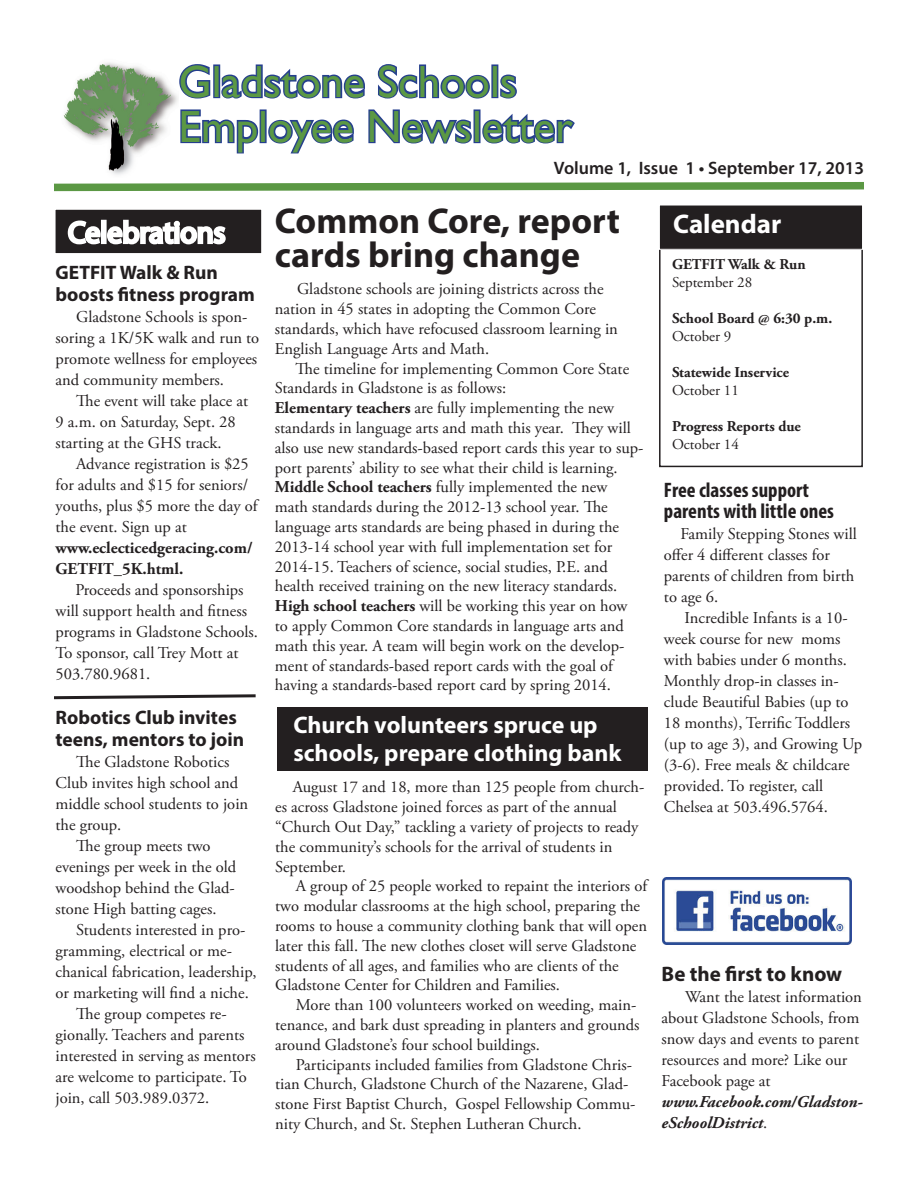
<style>
.page{position:relative;width:918px;height:1188px;background:#fff}
.page>*{position:absolute;margin:0;border:0;box-sizing:border-box;transform-origin:0 0}
.t1{font:45px/45px "Gill Sans";color:#5b9844}
.t2{font:700 36px/34.5px "Myriad Pro";color:#231f20}
.t3{font:700 27px "Myriad Pro";color:#fff}
.t4{font:700 24px/28.8px "Myriad Pro";color:#fff}
.t5{font:700 condensed 21px "Myriad Pro";color:#231f20}
.t6{font:700 21px "Myriad Pro";color:#231f20}
.t7{font:700 19.5px/22.5px "Myriad Pro";color:#231f20}
.t8{font:600 18px "Myriad Pro";color:#231f20}
.t9{font:16.5px/19.8px "Adobe Garamond Pro";color:#231f20}
.t10{font:italic 700 16.5px/21px "Adobe Garamond Pro";color:#231f20}
.t11{font:700 15px/18px "Adobe Garamond Pro";color:#231f20}
.t12{font:15px "Adobe Garamond Pro";color:#231f20}
.s1{font-weight:700}
.s2{font-weight:400}
.s3{font-weight:400;font-style:normal}
</style>
<div class="page">
<svg style="left:179px;top:64px;width:32px;height:35px"></svg>
<div style="left:213px;top:64px;width:7px;height:34px;border:3px solid #253f8e"></div>
<svg style="left:219px;top:64px;width:146px;height:35px"></svg>
<svg style="left:377px;top:64px;width:115px;height:35px"></svg>
<div style="left:491px;top:64px;width:7px;height:34px;border:3px solid #253f8e"></div>
<svg style="left:498px;top:73px;width:19px;height:26px"></svg>
<svg style="left:180px;top:109px;width:80px;height:45px"></svg>
<div style="left:260px;top:109px;width:7px;height:34px;border:3px solid #253f8e"></div>
<svg style="left:268px;top:119px;width:86px;height:35px"></svg>
<svg style="left:368px;top:109px;width:106px;height:35px"></svg>
<div style="left:474px;top:109px;width:7px;height:34px;border:3px solid #253f8e"></div>
<svg style="left:480px;top:110px;width:95px;height:34px"></svg>
<svg style="left:54px;top:182px;width:810px;height:10px"></svg>
<div style="left:659px;top:209px;width:204px;height:258px;border:2px solid #231f20"></div>
<div style="left:659px;top:205px;width:204px;height:44px;background:#231f20"></div>
<div style="left:659px;top:205px;width:204px;height:45px;border:1px solid #fff"></div>
<div style="left:277px;top:707px;width:371px;height:64px;background:#231f20"></div>
<div style="left:55px;top:209px;width:207px;height:45px;background:#231f20"></div>
<div style="left:55px;top:209px;width:207px;height:45px;border:1px solid #fff"></div>
<svg style="left:66px;top:219px;width:161px;height:35px"></svg>
<svg style="left:54px;top:694px;width:202px;height:6px"></svg>
<img style="left:63px;top:62px;width:115px;height:113px">
<img style="left:662px;top:878px;width:189px;height:67px">
<p class="t1" style="left:178px;top:59px;width:396px">Gladstone Schools<br>Employee Newsletter</p>
<p class="t7" style="left:56px;top:260px;width:201px">GETFIT Walk &amp; Run boosts fitness program</p>
<p class="t9" style="left:56px;top:307px;width:205px;line-height:21px;text-indent:21px">Gladstone Schools is spon&shy;soring a 1K/5K walk and run to promote wellness for employees and community members.</p>
<p class="t9" style="left:56px;top:391px;width:194px;line-height:21px;text-indent:21px">The event will take place at<br>9 a.m. on Saturday, Sept. 28 starting at the GHS track.</p>
<p class="t9" style="left:56px;top:454px;width:204px;line-height:21px;text-indent:21px">Advance registration is $25 for adults and $15 for seniors/ youths, plus $5 more the day of the event. Sign up at <span class="s1">www.eclecticedgeracing.com/<br>GETFIT_5K.html.</span></p>
<p class="t9" style="left:56px;top:580px;width:204px;line-height:21px;text-indent:20px">Proceeds and sponsorships will support health and fitness programs in Gladstone Schools.<br>To sponsor, call Trey Mott at<br>503.780.9681.</p>
<p class="t7" style="left:56px;top:705px;width:190px">Robotics Club invites teens, mentors to join</p>
<p class="t9" style="left:76px;top:753px;width:155px">The Gladstone Robotics</p>
<p class="t9" style="left:56px;top:774px;width:184px">Club invites high school and</p>
<p class="t9" style="left:56px;top:795px;width:194px">middle school students to join</p>
<p class="t9" style="left:56px;top:816px;width:67px">the group.</p>
<p class="t9" style="left:76px;top:837px;width:136px">The group meets two</p>
<p class="t9" style="left:56px;top:858px;width:182px">evenings per week in the old</p>
<p class="t9" style="left:56px;top:879px;width:181px">woodshop behind the Glad-</p>
<p class="t9" style="left:56px;top:900px;width:163px">stone High batting cages.</p>
<p class="t9" style="left:56px;top:920px;width:203px;line-height:21px;text-indent:21px">Students interested in pro&shy;gramming, electrical or me&shy;chanical fabrication, leadership, or marketing will find a niche.</p>
<p class="t9" style="left:56px;top:1004px;width:202px;line-height:21px;text-indent:21px">The group competes re&shy;gionally. Teachers and parents interested in serving as mentors are welcome to participate. To join, call 503.989.0372.</p>
<p class="t8" style="left:554px;top:157px;width:312px">Volume 1, Issue 1 • September 17, 2013</p>
<p class="t2" style="left:275px;top:202px;width:346px">Common Core, report cards bring change</p>
<p class="t9" style="left:297px;top:280px;width:308px">Gladstone schools are joining districts across the</p>
<p class="t9" style="left:275px;top:300px;width:322px">nation in 45 states in adopting the Common Core</p>
<p class="t9" style="left:275px;top:319px;width:345px">standards, which have refocused classroom learning in<br>English Language Arts and Math.</p>
<p class="t9" style="left:275px;top:359px;width:356px;text-indent:21px">The timeline for implementing Common Core State<br>Standards in Gladstone is as follows:</p>
<p class="t9" style="left:275px;top:399px;width:370px"><span class="s1">Elementary teachers</span> are fully implementing the new standards in language arts and math this year. They will also use new standards-based report cards this year to sup&shy;port parents’ ability to see what their child is learning.</p>
<p class="t9" style="left:275px;top:478px;width:346px"><span class="s1">Middle School teachers</span> fully implemented the new math standards during the 2012-13 school year. The language arts standards are being phased in during the 2013-14 school year with full implementation set for 2014-15. Teachers of science, social studies, P.E. and health received training on the new literacy standards.</p>
<p class="t9" style="left:275px;top:597px;width:354px"><span class="s1">High school teachers</span> will be working this year on how to apply Common Core standards in language arts and math this year. A team will begin work on the develop&shy;ment of standards-based report cards with the goal of having a standards-based report card by spring 2014.</p>
<p class="t4" style="left:293px;top:709px;width:330px">Church volunteers spruce up schools, prepare clothing bank</p>
<p class="t9" style="left:275px;top:778px;width:371px;text-indent:18px">August 17 and 18, more than 125 people from church&shy;es across Gladstone joined forces as part of the annual “Church Out Day,” tackling a variety of projects to ready the community’s schools for the arrival of students in September.</p>
<p class="t9" style="left:275px;top:877px;width:373px;text-indent:21px">A group of 25 people worked to repaint the interiors of two modular classrooms at the high school, preparing the rooms to house a community clothing bank that will open later this fall. The new clothes closet will serve Gladstone students of all ages, and families who are clients of the Gladstone Center for Children and Families.</p>
<p class="t9" style="left:275px;top:996px;width:366px;text-indent:21px">More than 100 volunteers worked on weeding, main&shy;tenance, and bark dust spreading in planters and grounds around Gladstone’s four school buildings.</p>
<p class="t9" style="left:275px;top:1055px;width:362px;text-indent:21px">Participants included families from Gladstone Chris&shy;tian Church, Gladstone Church of the Nazarene, Glad&shy;stone First Baptist Church, Gospel Fellowship Commu&shy;nity Church, and St. Stephen Lutheran Church.</p>
<p class="t3" style="left:673px;top:207px;width:110px">Calendar</p>
<p class="t11" style="left:672px;top:256px;width:135px">GETFIT Walk &amp; Run<br><span class="s2">September 28</span></p>
<p class="t11" style="left:672px;top:310px;width:162px">School Board @ 6:30 p.m.</p>
<p class="t12" style="left:672px;top:327px;width:61px">October 9</p>
<p class="t11" style="left:672px;top:364px;width:119px">Statewide Inservice<br><span class="s2">October 11</span></p>
<p class="t11" style="left:672px;top:418px;width:130px">Progress Reports due<br><span class="s2">October 14</span></p>
<p class="t5" style="left:664px;top:477px;width:147px">Free classes support</p>
<p class="t5" style="left:664px;top:498px;width:172px">parents with little ones</p>
<p class="t9" style="left:680px;top:525px;width:178px">Family Stepping Stones will</p>
<p class="t9" style="left:664px;top:546px;width:168px">offer 4 different classes for</p>
<p class="t9" style="left:664px;top:567px;width:192px">parents of children from birth</p>
<p class="t9" style="left:664px;top:588px;width:56px">to age 6.</p>
<p class="t9" style="left:685px;top:609px;width:165px">Incredible Infants is a 10-</p>
<p class="t9" style="left:664px;top:630px;width:178px">week course for new moms</p>
<p class="t9" style="left:664px;top:651px;width:184px">with babies under 6 months.</p>
<p class="t9" style="left:664px;top:672px;width:176px">Monthly drop-in classes in-</p>
<p class="t9" style="left:664px;top:693px;width:186px">clude Beautiful Babies (up to</p>
<p class="t9" style="left:664px;top:714px;width:188px">18 months), Terrific Toddlers</p>
<p class="t9" style="left:664px;top:735px;width:200px">(up to age 3), and Growing Up</p>
<p class="t9" style="left:664px;top:756px;width:187px">(3-6). Free meals &amp; childcare</p>
<p class="t9" style="left:664px;top:777px;width:161px">provided. To register, call</p>
<p class="t9" style="left:664px;top:798px;width:165px">Chelsea at 503.496.5764.</p>
<p class="t6" style="left:662px;top:960px;width:182px">Be the first to know</p>
<p class="t9" style="left:662px;top:987px;width:202px;line-height:21px;text-indent:24px">Want the latest information about Gladstone Schools, from snow days and events to parent resources and more? Like our<br>Facebook page at</p>
<p class="t10" style="left:662px;top:1091px;width:203px">www.Facebook.com/Gladston&shy;eSchoolDistrict<span class="s3">.</span></p>
</div>
